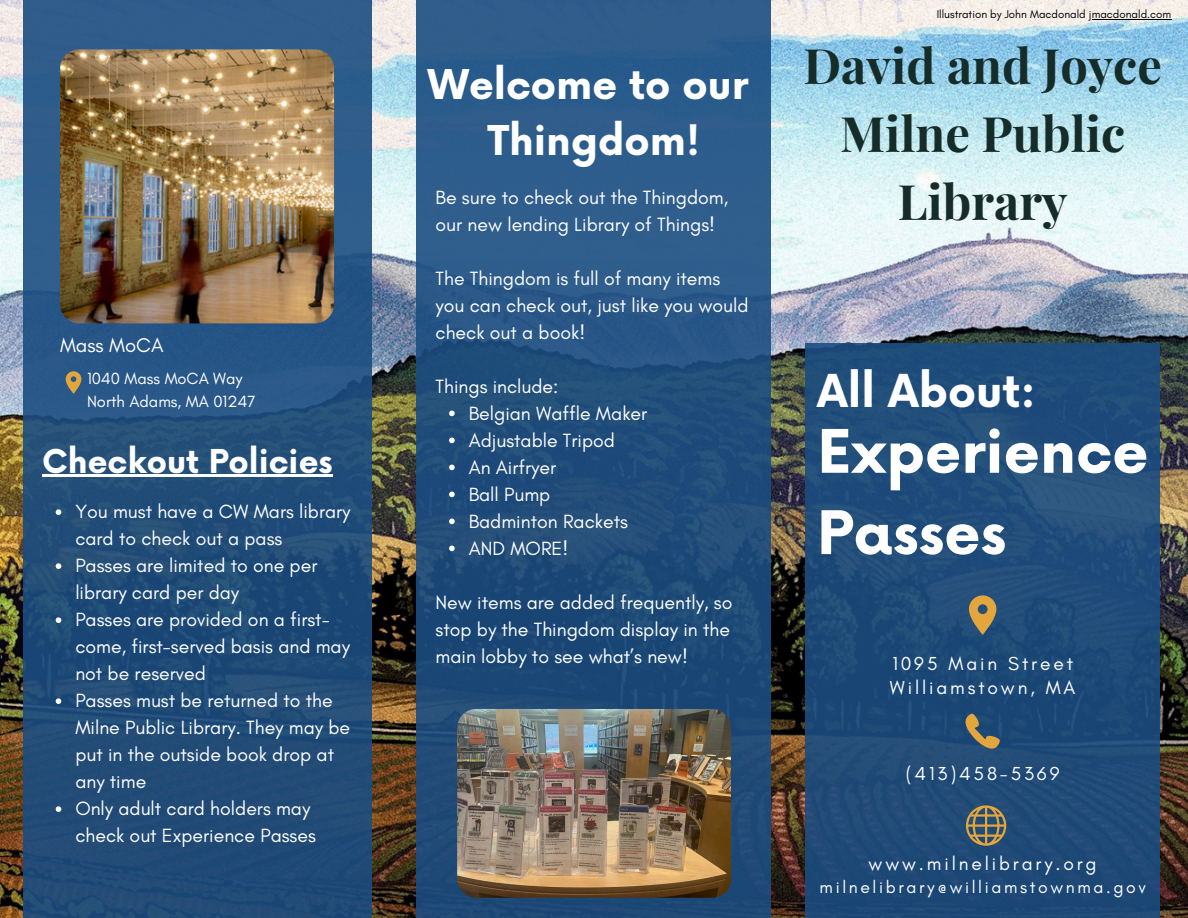
<style>
.page{position:relative;width:1188px;height:918px;background:#fff}
.page>*{position:absolute;margin:0;border:0;box-sizing:border-box;transform-origin:0 0}
.t1{font:700 58.5px/81.3px "Now";color:#fff}
.t2{font:700 48.75px/67.9px "Playfair Display";color:#162c29;text-align:center}
.t3{font:700 44.25px "Now";color:#fff}
.t4{font:700 40.05px/55.8px "Now";color:#fff;text-align:center}
.t5{font:700 32.1px "Now";color:#fff}
.t6{font:20.25px "Glacial Indifference";color:#fff}
.t7{font:19.5px/27px "Glacial Indifference";color:#fff}
.t8{font:19.2px/24px "Glacial Indifference";letter-spacing:.15em;color:#fff}
.t9{font:17.55px "Glacial Indifference";letter-spacing:.15em;color:#fff}
.t10{font:16.5px/22.5px "Glacial Indifference";color:#fff}
.t11{font:11.4px "Glacial Indifference";color:#000}
</style>
<div class="page">
<img style="left:0;top:0;width:1188px;height:918px">
<div style="left:417px;top:0;width:354px;height:918px;background:linear-gradient(to right,#255280,#255381)"></div>
<div style="left:23px;top:0;width:348px;height:918px;background:linear-gradient(to bottom,#305f8f,#1d4671)"></div>
<div style="left:806px;top:343px;width:354px;height:575px;background:#1e4a78"></div>
<svg style="left:966px;top:714px;width:34px;height:35px"></svg>
<svg style="left:969px;top:595px;width:27px;height:40px"></svg>
<img style="left:60px;top:49px;width:274px;height:274px">
<svg style="left:66px;top:371px;width:15px;height:23px"></svg>
<img style="left:457px;top:709px;width:274px;height:189px">
<hr style="left:1089px;top:19px;width:82px;height:1px;background:#000">
<hr style="left:42px;top:475px;width:291px;height:2px;background:#fff">
<svg style="left:56px;top:509px;width:5px;height:6px"></svg>
<svg style="left:56px;top:563px;width:5px;height:6px"></svg>
<svg style="left:56px;top:617px;width:5px;height:6px"></svg>
<svg style="left:56px;top:698px;width:5px;height:6px"></svg>
<svg style="left:56px;top:806px;width:5px;height:6px"></svg>
<svg style="left:449px;top:411px;width:6px;height:5px"></svg>
<svg style="left:449px;top:438px;width:6px;height:5px"></svg>
<svg style="left:449px;top:465px;width:6px;height:5px"></svg>
<svg style="left:449px;top:492px;width:6px;height:5px"></svg>
<svg style="left:449px;top:519px;width:6px;height:5px"></svg>
<svg style="left:449px;top:546px;width:6px;height:5px"></svg>
<svg style="left:966px;top:805px;width:40px;height:41px"></svg>
<h5 class="t6" style="left:60px;top:333px;width:105px">Mass MoCA</h5>
<h5 class="t10" style="left:87px;top:367px;width:170px">1040 Mass MoCA Way<br>North Adams, MA 01247</h5>
<p class="t5" style="left:42px;top:444px;width:292px">Checkout Policies</p>
<p class="t7" style="left:75px;top:498px;width:277px">You must have a CW Mars library card to check out a pass</p>
<p class="t7" style="left:75px;top:552px;width:244px">Passes are limited to one per library card per day</p>
<p class="t7" style="left:75px;top:606px;width:276px">Passes are provided on a first&shy;come, first-served basis and may not be reserved</p>
<p class="t7" style="left:75px;top:687px;width:276px">Passes must be returned to the<br>Milne Public Library. They may be put in the outside book drop at any time</p>
<p class="t7" style="left:75px;top:795px;width:242px">Only adult card holders may check out Experience Passes</p>
<h5 class="t4" style="left:428px;top:59px;width:322px">Welcome to our<br>Thingdom!</h5>
<p class="t7" style="left:436px;top:183px;width:294px">Be sure to check out the Thingdom, our new lending Library of Things!</p>
<p class="t7" style="left:436px;top:264px;width:315px">The Thingdom is full of many items you can check out, just like you would check out a book!</p>
<p class="t7" style="left:436px;top:372px;width:124px">Things include:</p>
<h2 class="t7" style="left:469px;top:399px;width:180px">Belgian Waffle Maker</h2>
<h3 class="t7" style="left:469px;top:426px;width:148px">Adjustable Tripod</h3>
<h2 class="t7" style="left:469px;top:453px;width:89px">An Airfryer</h2>
<h1 class="t7" style="left:469px;top:480px;width:83px">Ball Pump</h1>
<p class="t7" style="left:469px;top:507px;width:161px">Badminton Rackets</p>
<h5 class="t7" style="left:469px;top:534px;width:101px">AND MORE!</h5>
<p class="t7" style="left:436px;top:588px;width:298px">New items are added frequently, so stop by the Thingdom display in the main lobby to see what’s new!</p>
<p class="t11" style="left:937px;top:7px;width:236px">Illustration by John Macdonald jmacdonald.com</p>
<p class="t2" style="left:803px;top:30px;width:360px">David and Joyce<br>Milne Public<br>Library</p>
<p class="t3" style="left:817px;top:368px;width:220px">All About:</p>
<h6 class="t1" style="left:817px;top:415px;width:333px">Experience<br>Passes</h6>
<h4 class="t8" style="left:890px;top:651px;width:187px">1095 Main Street<br>Williamstown, MA</h4>
<p class="t8" style="left:906px;top:761px;width:155px">(413)458-5369</p>
<p class="t8" style="left:869px;top:851px;width:230px">www.milnelibrary.org</p>
<p class="t9" style="left:820px;top:876px;width:328px">milnelibrary@williamstownma.gov</p>
</div>
